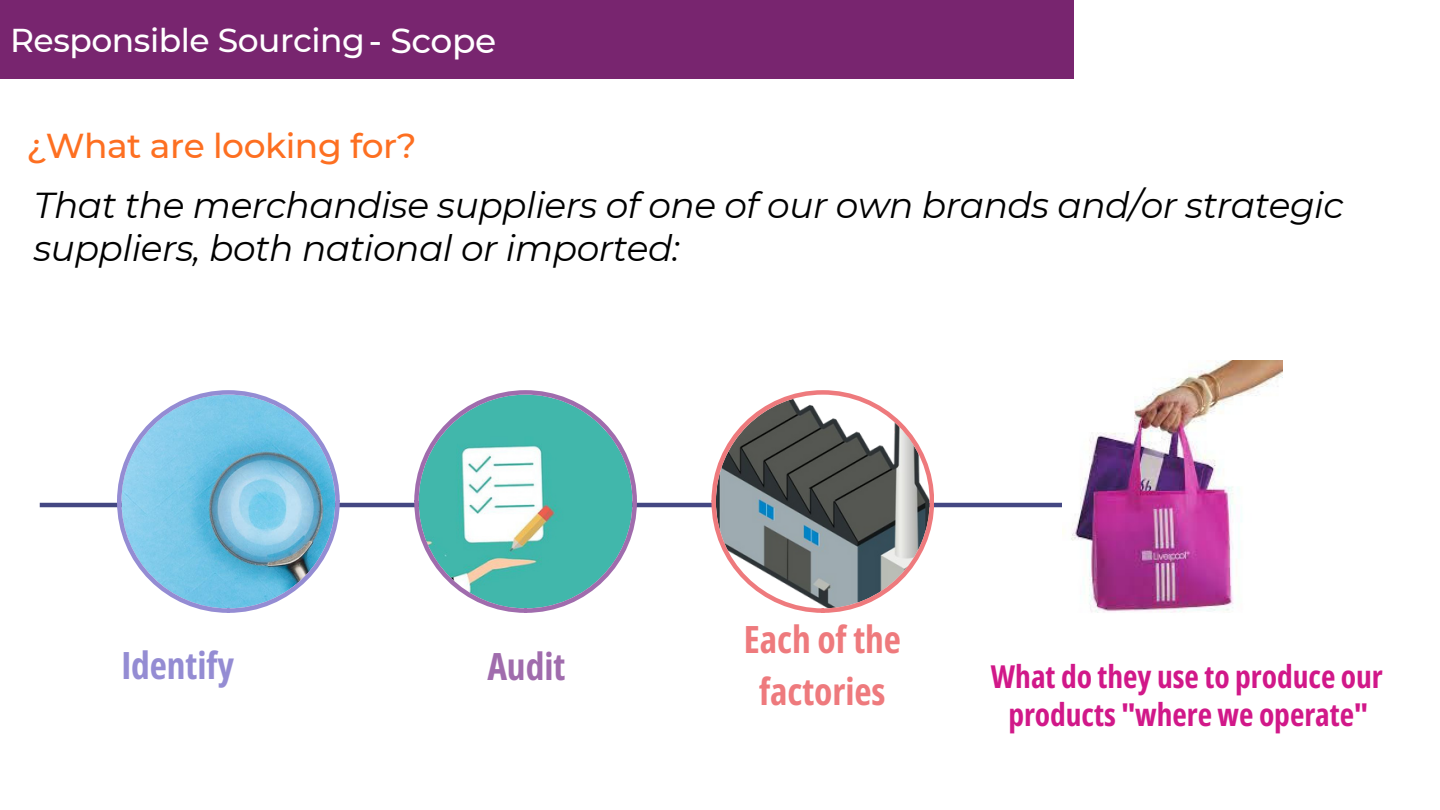
<style>
.page{position:relative;width:1440px;height:810px;background:#fff}
.page>*{position:absolute;margin:0;border:0;box-sizing:border-box;transform-origin:0 0}
.t1{font:700 37.5px "Open Sans Condensed";color:#ee7a7d}
.t2{font:700 37.5px "Open Sans Condensed";color:#948cd3}
.t3{font:700 37.5px "Open Sans Condensed";color:#a06cad}
.t4{font:italic 36px/42.8px "Montserrat";letter-spacing:-.015em;color:#000}
.t5{font:500 34.5px "Montserrat";letter-spacing:-.015em;color:#fd6f21}
.t6{font:500 33px "Montserrat";letter-spacing:-.015em;color:#fff}
.t7{font:700 31.5px "Open Sans Condensed";color:#d11889}
.s1{font-size:34.5px}
</style>
<div class="page">
<div style="left:0;top:0;width:1073px;height:79px;background:#78256f"></div>
<img style="left:1062px;top:361px;width:221px;height:252px">
<hr style="left:40px;top:503px;width:1022px;height:4px;background:#434782">
<svg style="left:414px;top:390px;width:223px;height:223px;fill:#41b7ab"></svg>
<svg style="left:117px;top:390px;width:223px;height:223px"></svg>
<svg style="left:711px;top:390px;width:223px;height:223px"></svg>
<h1 class="t6" style="left:10px;top:20px;width:488px">Responsible Sourcing<span class="s1">- Scope</span></h1>
<p class="t5" style="left:27px;top:125px;width:392px">¿What are looking for?</p>
<p class="t4" style="left:34px;top:184px;width:1311px">That the merchandise suppliers of one of our own brands and/or strategic suppliers, both national or imported:</p>
<p class="t2" style="left:121px;top:639px;width:114px">Identify</p>
<p class="t3" style="left:487px;top:640px;width:79px">Audit</p>
<p class="t1" style="left:744px;top:613px;width:159px">Each of the</p>
<p class="t1" style="left:759px;top:665px;width:128px">factories</p>
<p class="t7" style="left:991px;top:654px;width:393px">What do they use to produce our</p>
<p class="t7" style="left:1008px;top:692px;width:361px">products "where we operate"</p>
</div>
